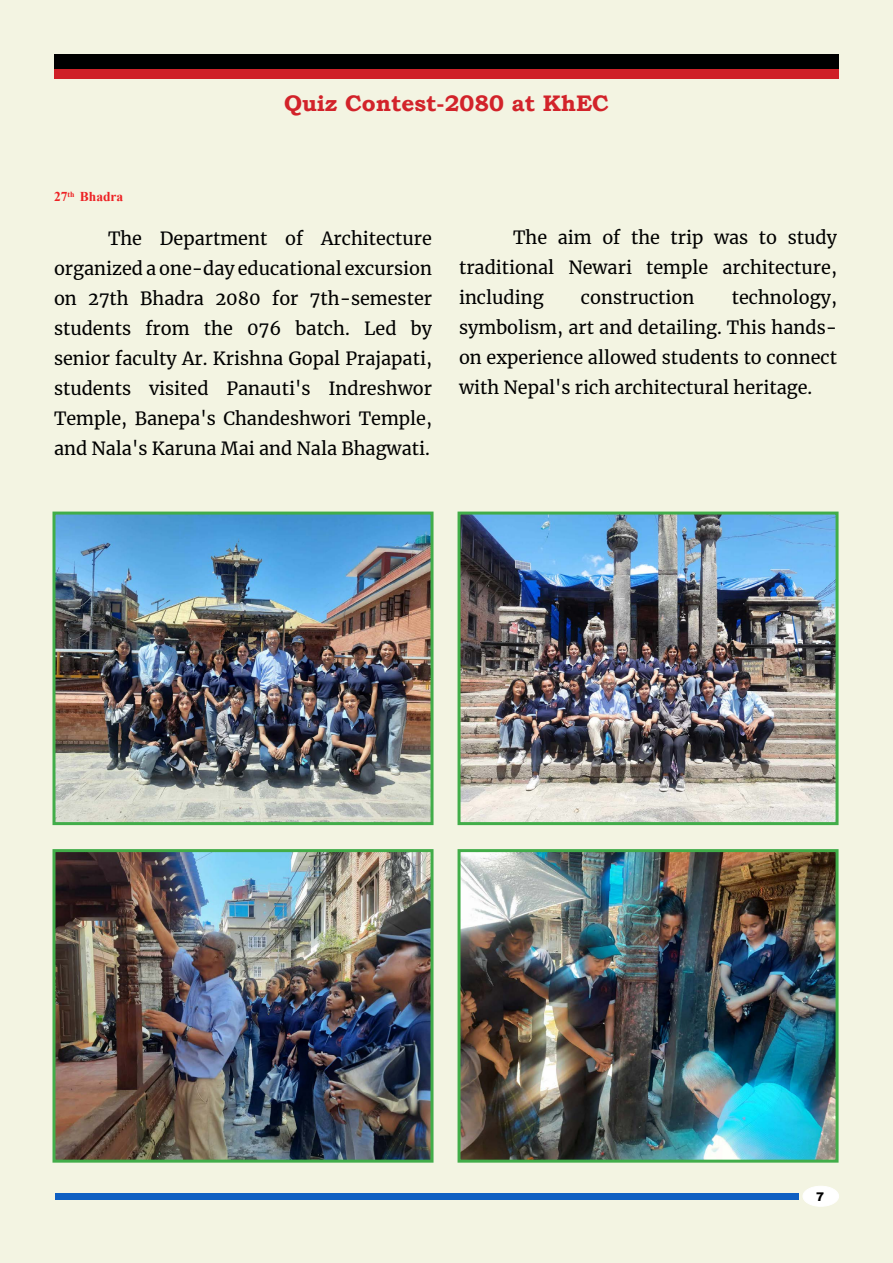
<style>
.page{position:relative;width:893px;height:1263px;background:#f3f4e2}
.page>*{position:absolute;margin:0;border:0;box-sizing:border-box;transform-origin:0 0}
.t1{font:700 22.5px "Bookman Old Style";color:#d2232a}
.t2{font:18px/30px "Merriweather";color:#000;text-align:justify}
.t3{font:700 13.5px "Times New Roman";color:#ed2124}
.t4{font:900 12px "Arial";color:#000}
</style>
<div class="page">
<div style="left:54px;top:54px;width:785px;height:15px;background:#000"></div>
<div style="left:54px;top:69px;width:785px;height:9px;background:#cf2027"></div>
<div style="left:803px;top:1186px;width:36px;height:20px;background:#fff;border-radius:50%"></div>
<div style="left:803px;top:1186px;width:36px;height:20px;border:1px solid #fff;border-radius:50%"></div>
<div style="left:56px;top:1193px;width:743px;height:6px;background:#0e5fc2"></div>
<img style="left:56px;top:516px;width:374px;height:305px">
<div style="left:52px;top:512px;width:382px;height:313px;border:3px solid #41ad49"></div>
<img style="left:462px;top:516px;width:372px;height:305px">
<div style="left:458px;top:512px;width:380px;height:313px;border:3px solid #41ad49"></div>
<img style="left:56px;top:853px;width:374px;height:306px">
<div style="left:52px;top:849px;width:382px;height:314px;border:3px solid #41ad49"></div>
<img style="left:462px;top:853px;width:372px;height:306px">
<div style="left:458px;top:849px;width:380px;height:314px;border:3px solid #41ad49"></div>
<p class="t1" style="left:284px;top:87px;width:326px">Quiz Contest-2080 at KhEC</p>
<p class="t3" style="left:54px;top:187px;width:71px">27<sup>th</sup> Bhadra</p>
<p class="t2" style="left:54px;top:223px;width:380px;text-indent:54px">The Department of Architecture organized a one-day educational excursion on 27th Bhadra 2080 for 7th-semester students from the 076 batch. Led by senior faculty Ar. Krishna Gopal Prajapati, students visited Panauti's Indreshwor Temple, Banepa's Chandeshwori Temple, and Nala's Karuna Mai and Nala Bhagwati.</p>
<p class="t2" style="left:459px;top:221px;width:380px;text-indent:54px">The aim of the trip was to study traditional Newari temple architecture, including</p>
<p class="t2" style="left:459px;top:281px;width:380px;text-indent:273px">technology, symbolism, art and detailing. This hands&shy;on experience allowed students to connect with Nepal's rich architectural heritage.</p>
<p class="t2" style="left:581px;top:281px;width:115px">construction</p>
<p class="t4" style="left:816px;top:1187px;width:10px">7</p>
</div>
